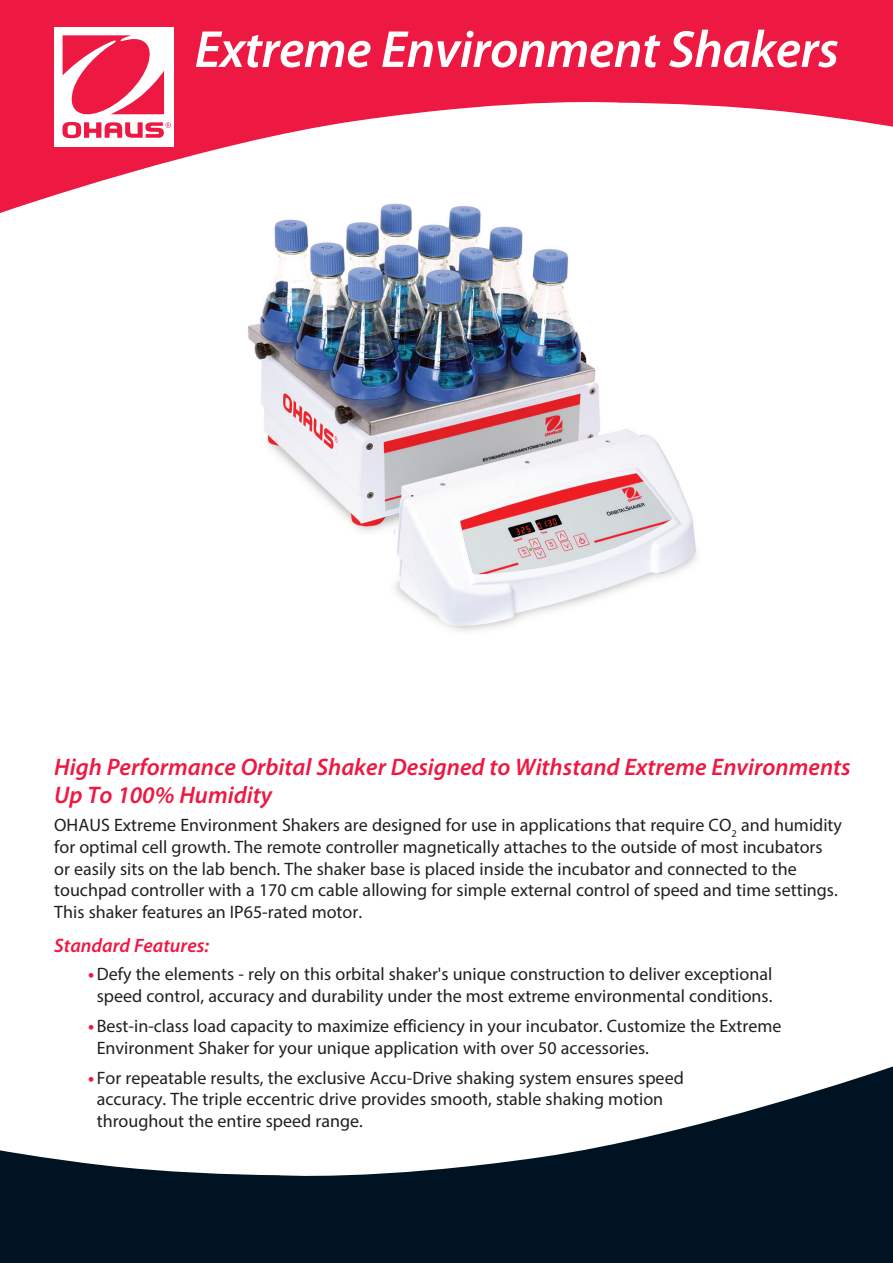
<style>
.page{position:relative;width:893px;height:1263px;background:#fff}
.page>*{position:absolute;margin:0;border:0;box-sizing:border-box;transform-origin:0 0}
.Cover_Product_Name{font:italic 600 52.5px "Myriad Pro";letter-spacing:-.01em;color:#fff}
.Cover_Headline_Text{font:italic 600 24px/28.8px "Myriad Pro";color:#ed1943}
.Cover_Standard_Featu{font:italic 600 19.5px "Myriad Pro";color:#ed1943}
.Cover_Copy_Text{font:18px/21.6px "Myriad Pro";color:#231f20}
.s1{font-weight:700;color:#ed1943}
</style>
<div class="page">
<svg style="left:0;top:0;width:893px;height:213px;fill:#ed1943"></svg>
<div style="left:54px;top:27px;width:120px;height:119px;background:#fff"></div>
<svg style="left:62px;top:35px;width:109px;height:103px"></svg>
<svg style="left:0;top:1066px;width:893px;height:197px;fill:#001322"></svg>
<img style="left:237px;top:181px;width:473px;height:450px">
<p class="Cover_Product_Name" style="left:195px;top:16px;width:646px">Extreme Environment Shakers</p>
<p class="Cover_Headline_Text" style="left:54px;top:751px;width:798px">High Performance Orbital Shaker Designed to Withstand Extreme Environments<br>Up To 100% Humidity</p>
<p class="Cover_Copy_Text" style="left:54px;top:814px;width:789px">OHAUS Extreme Environment Shakers are designed for use in applications that require CO<sub>2</sub> and humidity for optimal cell growth. The remote controller magnetically attaches to the outside of most incubators or easily sits on the lab bench. The shaker base is placed inside the incubator and connected to the touchpad controller with a 170 cm cable allowing for simple external control of speed and time settings.<br>This shaker features an IP65-rated motor.</p>
<p class="Cover_Standard_Featu" style="left:54px;top:933px;width:156px">Standard Features:</p>
<p class="Cover_Copy_Text" style="left:88px;top:963px;width:686px;text-align:center"><span class="s1">•</span>Defy the elements - rely on this orbital shaker's unique construction to deliver exceptional speed control, accuracy and durability under the most extreme environmental conditions.</p>
<p class="Cover_Copy_Text" style="left:97px;top:1015px;width:686px;text-indent:-9px"><span class="s1">•</span>Best-in-class load capacity to maximize efficiency in your incubator. Customize the Extreme<br>Environment Shaker for your unique application with over 50 accessories.</p>
<p class="Cover_Copy_Text" style="left:97px;top:1066px;width:589px;text-indent:-9px"><span class="s1">•</span> For repeatable results, the exclusive Accu-Drive shaking system ensures speed accuracy. The triple eccentric drive provides smooth, stable shaking motion throughout the entire speed range.</p>
</div>
